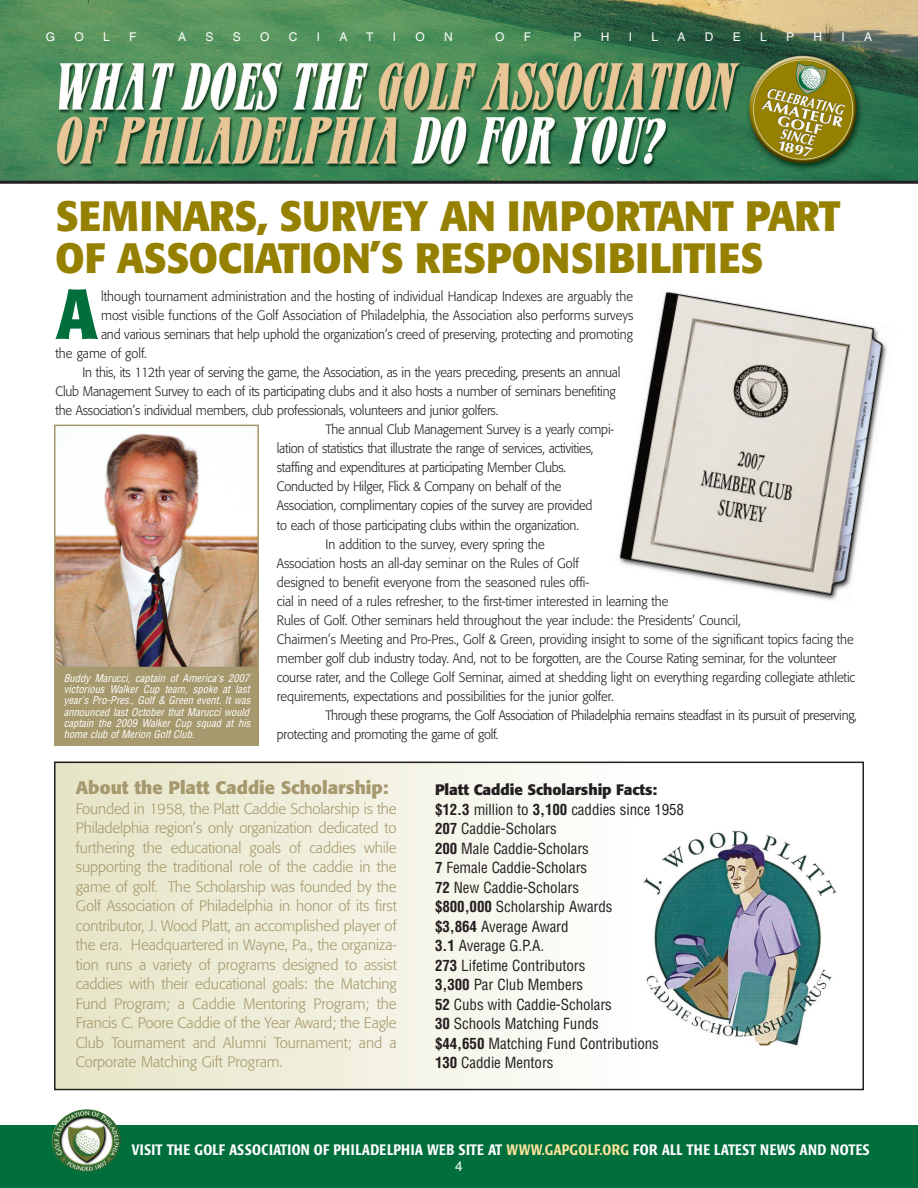
<style>
.page{position:relative;width:918px;height:1188px;background:#fff}
.page>*{position:absolute;margin:0;border:0;box-sizing:border-box;transform-origin:0 0}
.t1{font:700 condensed 70.35px "Poppl Laudatio";color:#006f3c}
.t2{font:700 42px/42px "Formata";letter-spacing:-.005em;color:#968000;scale:.95 1}
.t3{font:700 18px "Formata";color:#a7996e}
.t4{font:300 15px/19.5px "Formata";letter-spacing:-.005em;color:#a7996e;text-align:justify}
.t5{font:condensed 15px/19.5px "Helvetica";letter-spacing:-.005em;color:#231f20}
.t6{font:500 condensed 15px "Poppl Laudatio";letter-spacing:.025em;color:#fff;scale:.95 1}
.t7{font:700 15px "Formata";letter-spacing:-.005em;color:#231f20}
.t8{font:300 13.5px "Formata";letter-spacing:-.01em;color:#231f20;scale:.95 1}
.t9{font:300 13.5px "Formata";letter-spacing:-.03em;color:#231f20;scale:.95 1}
.t10{font:13.5px "Helvetica";color:#fff}
.t11{font:12px "Helvetica";color:#fff}
.t12{font:italic condensed 10.5px/11.2px "Helvetica";color:#fff}
.s1{font-weight:700}
.s2{color:#fae299}
</style>
<div class="page">
<div style="left:54px;top:762px;width:584px;height:327px;background:linear-gradient(to right,#e6e4c5,#fefefd)"></div>
<img style="left:0;top:0;width:918px;height:181px">
<hr style="left:0;top:181px;width:918px;height:3px;background:#231f20">
<div style="left:54px;top:762px;width:810px;height:328px;border:2px solid #231f20"></div>
<img style="left:630px;top:824px;width:207px;height:226px">
<div style="left:0;top:1125px;width:918px;height:63px;background:#006f3c"></div>
<img style="left:61px;top:1109px;width:40px;height:11px">
<img style="left:619px;top:291px;width:268px;height:310px">
<div style="left:54px;top:425px;width:205px;height:320px;background:#a7996e"></div>
<img style="left:57px;top:428px;width:199px;height:237px">
<div style="left:54px;top:425px;width:205px;height:243px;border:2px solid #a7996e"></div>
<p class="t11" style="left:46px;top:32px;width:11px">G</p>
<p class="t11" style="left:74px;top:32px;width:11px">O</p>
<p class="t11" style="left:103px;top:32px;width:8px">L</p>
<p class="t11" style="left:129px;top:32px;width:9px">F</p>
<p class="t11" style="left:178px;top:32px;width:10px">A</p>
<p class="t11" style="left:205px;top:32px;width:10px">S</p>
<p class="t11" style="left:233px;top:32px;width:10px">S</p>
<p class="t11" style="left:260px;top:32px;width:11px">O</p>
<p class="t11" style="left:289px;top:32px;width:10px">C</p>
<p class="t11" style="left:317px;top:32px;width:5px">I</p>
<p class="t11" style="left:340px;top:32px;width:10px">A</p>
<p class="t11" style="left:366px;top:32px;width:9px">T</p>
<p class="t11" style="left:393px;top:32px;width:5px">I</p>
<p class="t11" style="left:415px;top:32px;width:11px">O</p>
<p class="t11" style="left:444px;top:32px;width:10px">N</p>
<p class="t11" style="left:495px;top:32px;width:11px">O</p>
<p class="t11" style="left:524px;top:32px;width:9px">F</p>
<p class="t11" style="left:573px;top:32px;width:10px">P</p>
<p class="t11" style="left:601px;top:32px;width:10px">H</p>
<p class="t11" style="left:629px;top:32px;width:5px">I</p>
<p class="t11" style="left:651px;top:32px;width:8px">L</p>
<p class="t11" style="left:677px;top:32px;width:10px">A</p>
<p class="t11" style="left:705px;top:32px;width:10px">D</p>
<p class="t11" style="left:733px;top:32px;width:10px">E</p>
<p class="t11" style="left:760px;top:32px;width:8px">L</p>
<p class="t11" style="left:786px;top:32px;width:10px">P</p>
<p class="t11" style="left:814px;top:32px;width:10px">H</p>
<p class="t11" style="left:842px;top:32px;width:5px">I</p>
<p class="t11" style="left:864px;top:32px;width:10px">A</p>
<h2 class="t2" style="left:56px;top:198px;width:828px">SEMINARS, SURVEY AN IMPORTANT PART<br>OF ASSOCIATION’S RESPONSIBILITIES</h2>
<h1 class="t1" style="left:56px;top:287px;width:42px">A</h1>
<p class="t8" style="left:101px;top:290px;width:561px">lthough tournament administration and the hosting of individual Handicap Indexes are arguably the</p>
<p class="t8" style="left:101px;top:309px;width:562px">most visible functions of the Golf Association of Philadelphia, the Association also performs surveys</p>
<p class="t8" style="left:101px;top:328px;width:562px">and various seminars that help uphold the organization’s creed of preserving, protecting and promoting</p>
<p class="t8" style="left:55px;top:347px;width:97px">the game of golf.</p>
<p class="t8" style="left:82px;top:366px;width:568px">In this, its 112th year of serving the game, the Association, as in the years preceding, presents an annual</p>
<p class="t8" style="left:55px;top:385px;width:591px">Club Management Survey to each of its participating clubs and it also hosts a number of seminars benefiting</p>
<p class="t8" style="left:55px;top:404px;width:468px">the Association’s individual members, club professionals, volunteers and junior golfers.</p>
<p class="t8" style="left:325px;top:424px;width:305px">The annual Club Management Survey is a yearly compi-</p>
<p class="t8" style="left:277px;top:443px;width:335px">lation of statistics that illustrate the range of services, activities,</p>
<p class="t8" style="left:277px;top:462px;width:306px">staffing and expenditures at participating Member Clubs.</p>
<p class="t8" style="left:277px;top:481px;width:301px">Conducted by Hilger, Flick &amp; Company on behalf of the</p>
<p class="t8" style="left:277px;top:500px;width:334px">Association, complimentary copies of the survey are provided</p>
<p class="t8" style="left:277px;top:519px;width:320px">to each of those participating clubs within the organization.</p>
<p class="t8" style="left:325px;top:538px;width:232px">In addition to the survey, every spring the</p>
<p class="t8" style="left:277px;top:557px;width:319px">Association hosts an all-day seminar on the Rules of Golf</p>
<p class="t8" style="left:277px;top:576px;width:330px">designed to benefit everyone from the seasoned rules offi-</p>
<p class="t8" style="left:277px;top:595px;width:414px">cial in need of a rules refresher, to the first-timer interested in learning the</p>
<p class="t8" style="left:277px;top:614px;width:490px">Rules of Golf. Other seminars held throughout the year include: the Presidents’ Council,</p>
<p class="t8" style="left:277px;top:633px;width:609px">Chairmen’s Meeting and Pro-Pres., Golf &amp; Green, providing insight to some of the significant topics facing the</p>
<p class="t8" style="left:277px;top:652px;width:591px">member golf club industry today. And, not to be forgotten, are the Course Rating seminar, for the volunteer</p>
<p class="t8" style="left:277px;top:671px;width:610px">course rater, and the College Golf Seminar, aimed at shedding light on everything regarding collegiate athletic</p>
<p class="t8" style="left:277px;top:690px;width:356px">requirements, expectations and possibilities for the junior golfer.</p>
<p class="t9" style="left:325px;top:709px;width:561px">Through these programs, the Golf Association of Philadelphia remains steadfast in its pursuit of preserving,</p>
<p class="t8" style="left:277px;top:728px;width:235px">protecting and promoting the game of golf.</p>
<h3 class="t3" style="left:76px;top:780px;width:314px">About the Platt Caddie Scholarship:</h3>
<p class="t4" style="left:76px;top:800px;width:322px">Founded in 1958, the Platt Caddie Scholarship is the Philadelphia region’s only organization dedicated to furthering the educational goals of caddies while supporting the traditional role of the caddie in the game of golf. The Scholarship was founded by the Golf Association of Philadelphia in honor of its first contributor, J. Wood Platt, an accomplished player of the era. Headquartered in Wayne, Pa., the organiza&shy;tion runs a variety of programs designed to assist caddies with their educational goals: the Matching Fund Program; a Caddie Mentoring Program; the Francis C. Poore Caddie of the Year Award; the Eagle Club Tournament and Alumni Tournament; and a Corporate Matching Gift Program.</p>
<p class="t12" style="left:64px;top:673px;width:188px">Buddy Marucci, captain of America's 2007 victorious Walker Cup team, spoke at last year's Pro-Pres., Golf &amp; Green event. It was announced last October that Marucci would captain the 2009 Walker Cup squad at his home club of Merion Golf Club.</p>
<p class="t7" style="left:435px;top:783px;width:224px">Platt Caddie Scholarship Facts:</p>
<p class="t5" style="left:435px;top:801px;width:251px"><span class="s1">$12.3</span> million to <span class="s1">3,100</span> caddies since 1958<br><span class="s1">207</span> Caddie-Scholars<br><span class="s1">200</span> Male Caddie-Scholars<br><span class="s1">7</span> Female Caddie-Scholars<br><span class="s1">72</span> New Caddie-Scholars<br><span class="s1">$800,000</span> Scholarship Awards<br><span class="s1">$3,864</span> Average Award<br><span class="s1">3.1</span> Average G.P.A.<br><span class="s1">273</span> Lifetime Contributors<br><span class="s1">3,300</span> Par Club Members<br><span class="s1">52</span> Cubs with Caddie-Scholars<br><span class="s1">30</span> Schools Matching Funds<br><span class="s1">$44,650</span> Matching Fund Contributions<br><span class="s1">130</span> Caddie Mentors</p>
<p class="t6" style="left:131px;top:1144px;width:779px">VISIT THE GOLF ASSOCIATION OF PHILADELPHIA WEB SITE AT <span class="s2">WWW.GAPGOLF.ORG</span> FOR ALL THE LATEST NEWS AND NOTES</p>
<p class="t10" style="left:455px;top:1161px;width:9px">4</p>
</div>
